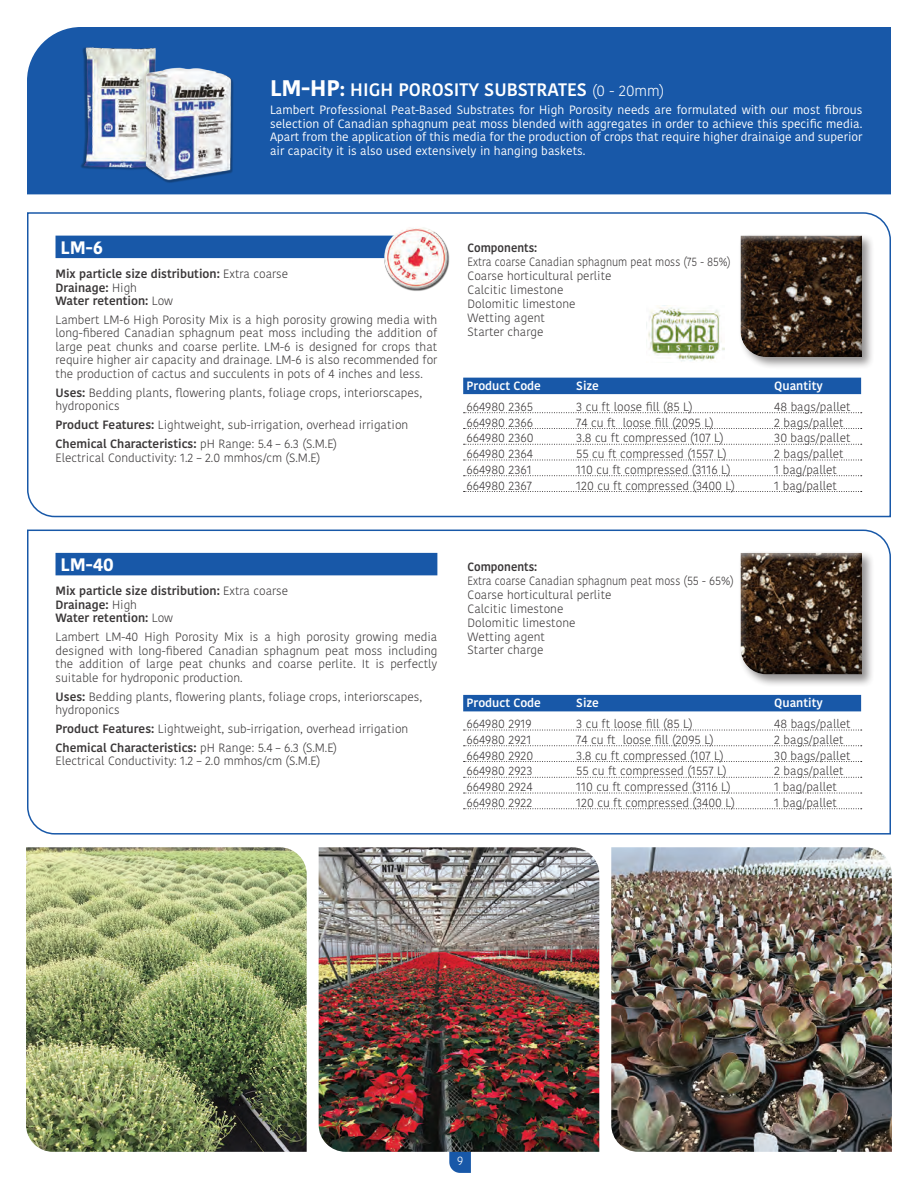
<style>
.page{position:relative;width:918px;height:1188px;background:#fff}
.page>*{position:absolute;margin:0;border:0;box-sizing:border-box;transform-origin:0 0}
.t1{font:600 18px "Kohinoor Bangla";color:#fff}
.t2{font:700 18px "Kohinoor Bangla";color:#fff}
.t3{font:300 12px/13.5px "Kohinoor Bangla";color:#393637}
.t4{font:12px/13.5px "Kohinoor Bangla";color:#fff;text-align:justify}
.t5{font:300 12px/13.8px "Kohinoor Bangla";color:#393637;scale:.9 1}
.t6{font:600 12px/13.5px "Kohinoor Bangla";color:#393637}
.t7{font:600 12px "Kohinoor Bangla";color:#fff}
.t8{font:600 12px "Kohinoor Bangla";color:#393637;scale:.95 1}
.t9{font:300 12px "Kohinoor Bangla";color:#fff}
.s1{font-weight:700;font-size:22.5px}
.s2{font-weight:700}
.s3{font-weight:300;font-size:15px}
.s4{font-weight:300}
.s5{font-weight:600}
</style>
<div class="page">
<div style="left:27px;top:27px;width:864px;height:167px;background:#1858a8"></div>
<svg style="left:27px;top:212px;width:864px;height:306px"></svg>
<div style="left:463px;top:378px;width:398px;height:16px;background:#1858a8"></div>
<svg style="left:464px;top:412px;width:398px;height:1px"></svg>
<svg style="left:464px;top:428px;width:398px;height:1px"></svg>
<svg style="left:464px;top:444px;width:398px;height:1px"></svg>
<svg style="left:464px;top:460px;width:398px;height:1px"></svg>
<svg style="left:464px;top:475px;width:398px;height:1px"></svg>
<svg style="left:464px;top:491px;width:398px;height:1px"></svg>
<div style="left:738px;top:233px;width:137px;height:137px;background:#231f20;opacity:.5"></div>
<div style="left:740px;top:233px;width:124px;height:124px;background:#231f20;opacity:.75"></div>
<div style="left:56px;top:236px;width:381px;height:22px;background:#1858a8"></div>
<img style="left:647px;top:306px;width:77px;height:57px">
<img style="left:378px;top:219px;width:76px;height:77px">
<svg style="left:27px;top:529px;width:864px;height:306px"></svg>
<div style="left:463px;top:695px;width:398px;height:16px;background:#1858a8"></div>
<svg style="left:464px;top:730px;width:398px;height:1px"></svg>
<svg style="left:464px;top:745px;width:398px;height:1px"></svg>
<svg style="left:464px;top:761px;width:398px;height:1px"></svg>
<svg style="left:464px;top:777px;width:398px;height:1px"></svg>
<svg style="left:464px;top:793px;width:398px;height:1px"></svg>
<svg style="left:464px;top:808px;width:398px;height:1px"></svg>
<div style="left:738px;top:550px;width:137px;height:137px;background:#231f20;opacity:.5"></div>
<div style="left:740px;top:550px;width:124px;height:125px;background:#231f20;opacity:.75"></div>
<div style="left:56px;top:553px;width:381px;height:22px;background:#1858a8"></div>
<img style="left:49px;top:37px;width:127px;height:148px">
<img style="left:140px;top:68px;width:97px;height:117px">
<svg style="left:449px;top:1152px;width:22px;height:21px"></svg>
<img style="left:319px;top:847px;width:280px;height:305px">
<img style="left:611px;top:847px;width:281px;height:305px">
<img style="left:26px;top:847px;width:281px;height:305px">
<h1 class="t1" style="left:270px;top:74px;width:396px"><span class="s1">LM-HP</span><span class="s2">:</span> HIGH POROSITY SUBSTRATES <span class="s3">(0 - 20mm)</span></h1>
<p class="t4" style="left:270px;top:103px;width:594px">Lambert Professional Peat-Based Substrates for High Porosity needs are formulated with our most fibrous selection of Canadian sphagnum peat moss blended with aggregates in order to achieve this specific media.<br>Apart from the application of this media for the production of crops that require higher drainaige and superior air capacity it is also used extensively in hanging baskets.</p>
<h1 class="t2" style="left:61px;top:232px;width:44px">LM-6</h1>
<p class="t6" style="left:56px;top:267px;width:234px">Mix particle size distribution: <span class="s4">Extra coarse<br></span>Drainage: <span class="s4">High<br></span>Water retention: <span class="s4">Low</span></p>
<p class="t3" style="left:56px;top:313px;width:383px;text-align:justify">Lambert LM-6 High Porosity Mix is a high porosity growing media with long-fibered Canadian sphagnum peat moss including the addition of large peat chunks and coarse perlite. LM-6 is designed for crops that require higher air capacity and drainage. LM-6 is also recommended for the production of cactus and succulents in pots of 4 inches and less.</p>
<p class="t3" style="left:56px;top:386px;width:368px"><span class="s5">Uses:</span> Bedding plants, flowering plants, foliage crops, interiorscapes, hydroponics</p>
<p class="t3" style="left:56px;top:415px;width:354px;line-height:18.9px"><span class="s5">Product Features:</span> Lightweight, sub-irrigation, overhead irrigation<br><span class="s5">Chemical Characteristics:</span> pH Range: 5.4 – 6.3 (S.M.E)</p>
<p class="t3" style="left:56px;top:451px;width:266px">Electrical Conductivity: 1.2 – 2.0 mmhos/cm (S.M.E)</p>
<h1 class="t2" style="left:61px;top:549px;width:55px">LM-40</h1>
<p class="t6" style="left:56px;top:584px;width:234px">Mix particle size distribution: <span class="s4">Extra coarse<br></span>Drainage: <span class="s4">High<br></span>Water retention: <span class="s4">Low</span></p>
<p class="t3" style="left:56px;top:630px;width:383px;text-align:justify">Lambert LM-40 High Porosity Mix is a high porosity growing media designed with long-fibered Canadian sphagnum peat moss including the addition of large peat chunks and coarse perlite. It is perfectly suitable for hydroponic production.</p>
<p class="t3" style="left:56px;top:690px;width:368px"><span class="s5">Uses:</span> Bedding plants, flowering plants, foliage crops, interiorscapes, hydroponics</p>
<p class="t3" style="left:56px;top:719px;width:354px;line-height:18.9px"><span class="s5">Product Features:</span> Lightweight, sub-irrigation, overhead irrigation<br><span class="s5">Chemical Characteristics:</span> pH Range: 5.4 – 6.3 (S.M.E)</p>
<p class="t3" style="left:56px;top:754px;width:266px">Electrical Conductivity: 1.2 – 2.0 mmhos/cm (S.M.E)</p>
<p class="t8" style="left:468px;top:238px;width:75px">Components:</p>
<p class="t5" style="left:468px;top:255px;width:294px">Extra coarse Canadian sphagnum peat moss (75 - 85%)<br>Coarse horticultural perlite<br>Calcitic limestone<br>Dolomitic limestone<br>Wetting agent<br>Starter charge</p>
<p class="t7" style="left:467px;top:376px;width:76px">Product Code</p>
<p class="t7" style="left:576px;top:376px;width:24px">Size</p>
<p class="t7" style="left:774px;top:376px;width:50px">Quantity</p>
<p class="t3" style="left:466px;top:400px;width:68px">664980 2365</p>
<p class="t3" style="left:576px;top:400px;width:118px">3 cu ft loose fill (85 L)</p>
<p class="t3" style="left:774px;top:400px;width:78px">48 bags/pallet</p>
<p class="t3" style="left:466px;top:416px;width:68px">664980 2366</p>
<p class="t3" style="left:576px;top:416px;width:139px">74 cu ft loose fill (2095 L)</p>
<p class="t3" style="left:774px;top:416px;width:71px">2 bags/pallet</p>
<p class="t3" style="left:466px;top:431px;width:69px">664980 2360</p>
<p class="t3" style="left:576px;top:431px;width:149px">3.8 cu ft compressed (107 L)</p>
<p class="t3" style="left:774px;top:431px;width:78px">30 bags/pallet</p>
<p class="t3" style="left:466px;top:447px;width:68px">664980 2364</p>
<p class="t3" style="left:576px;top:447px;width:152px">55 cu ft compressed (1557 L)</p>
<p class="t3" style="left:774px;top:447px;width:71px">2 bags/pallet</p>
<p class="t3" style="left:466px;top:463px;width:67px">664980 2361</p>
<p class="t3" style="left:576px;top:463px;width:156px">110 cu ft compressed (3116 L)</p>
<p class="t3" style="left:774px;top:463px;width:64px">1 bag/pallet</p>
<p class="t3" style="left:466px;top:479px;width:67px">664980 2367</p>
<p class="t3" style="left:576px;top:479px;width:160px">120 cu ft compressed (3400 L)</p>
<p class="t3" style="left:774px;top:479px;width:64px">1 bag/pallet</p>
<p class="t8" style="left:468px;top:557px;width:75px">Components:</p>
<p class="t5" style="left:468px;top:574px;width:297px">Extra coarse Canadian sphagnum peat moss (55 - 65%)<br>Coarse horticultural perlite<br>Calcitic limestone<br>Dolomitic limestone<br>Wetting agent<br>Starter charge</p>
<p class="t7" style="left:467px;top:693px;width:76px">Product Code</p>
<p class="t7" style="left:576px;top:693px;width:24px">Size</p>
<p class="t7" style="left:774px;top:693px;width:50px">Quantity</p>
<p class="t3" style="left:466px;top:717px;width:67px">664980 2919</p>
<p class="t3" style="left:576px;top:717px;width:118px">3 cu ft loose fill (85 L)</p>
<p class="t3" style="left:774px;top:717px;width:78px">48 bags/pallet</p>
<p class="t3" style="left:466px;top:733px;width:67px">664980 2921</p>
<p class="t3" style="left:576px;top:733px;width:139px">74 cu ft loose fill (2095 L)</p>
<p class="t3" style="left:774px;top:733px;width:71px">2 bags/pallet</p>
<p class="t3" style="left:466px;top:749px;width:68px">664980 2920</p>
<p class="t3" style="left:576px;top:749px;width:149px">3.8 cu ft compressed (107 L)</p>
<p class="t3" style="left:774px;top:749px;width:78px">30 bags/pallet</p>
<p class="t3" style="left:466px;top:764px;width:68px">664980 2923</p>
<p class="t3" style="left:576px;top:764px;width:152px">55 cu ft compressed (1557 L)</p>
<p class="t3" style="left:774px;top:764px;width:71px">2 bags/pallet</p>
<p class="t3" style="left:466px;top:780px;width:68px">664980 2924</p>
<p class="t3" style="left:576px;top:780px;width:156px">110 cu ft compressed (3116 L)</p>
<p class="t3" style="left:774px;top:780px;width:64px">1 bag/pallet</p>
<p class="t3" style="left:466px;top:796px;width:67px">664980 2922</p>
<p class="t3" style="left:576px;top:796px;width:160px">120 cu ft compressed (3400 L)</p>
<p class="t3" style="left:774px;top:796px;width:64px">1 bag/pallet</p>
<p class="t9" style="left:457px;top:1152px;width:8px">9</p>
</div>
